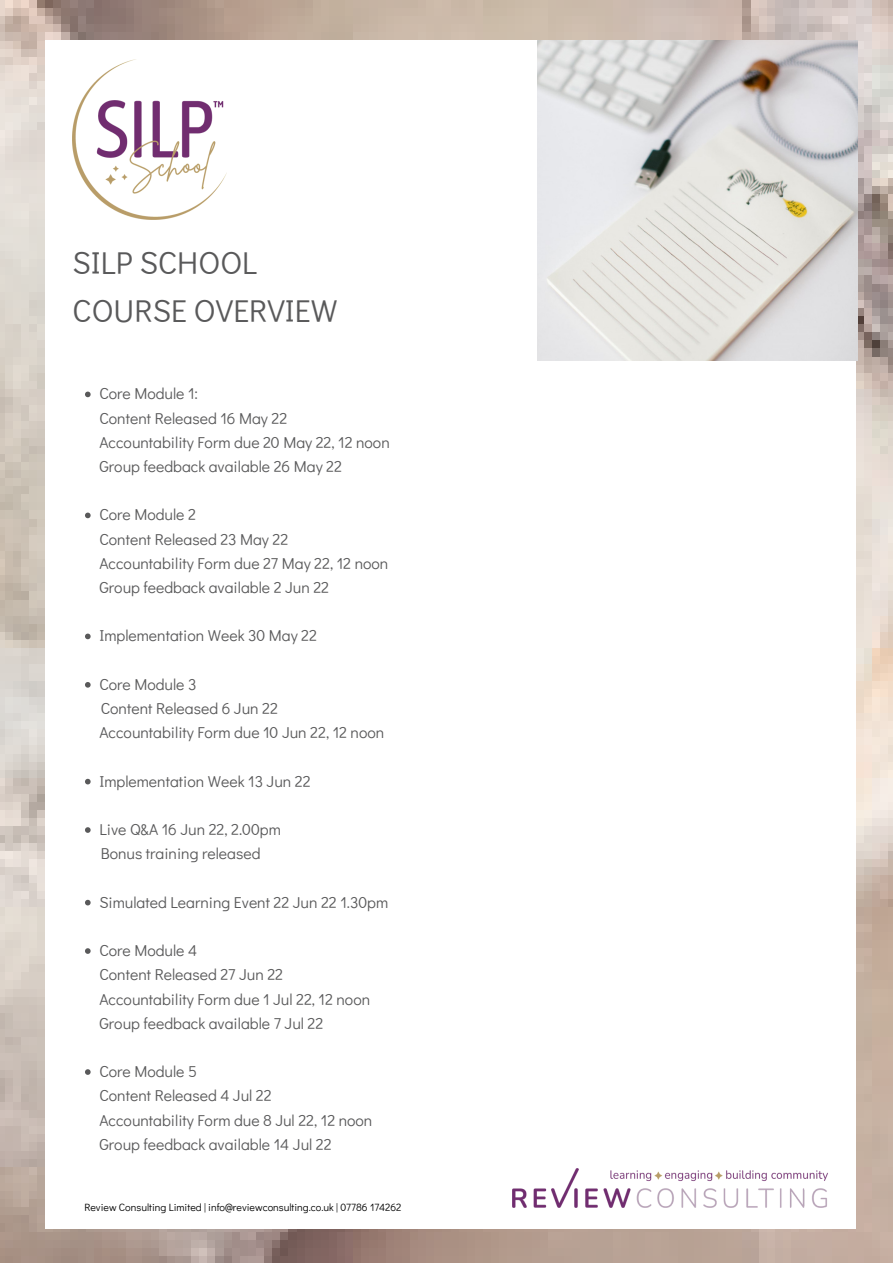
<style>
.page{position:relative;width:893px;height:1263px;background:#fff}
.page>*{position:absolute;margin:0;border:0;box-sizing:border-box;transform-origin:0 0}
.t1{font:31.5px "Didact Gothic";color:#59595a}
.t2{font:15.75px "Didact Gothic";color:#59595a}
.t3{font:10.5px "Didact Gothic";color:#000}
</style>
<div class="page">
<img style="left:0;top:0;width:893px;height:1263px">
<div style="left:45px;top:41px;width:811px;height:1188px;background:#fff"></div>
<svg style="left:85px;top:392px;width:6px;height:5px"></svg>
<svg style="left:85px;top:513px;width:6px;height:5px"></svg>
<svg style="left:85px;top:634px;width:6px;height:5px"></svg>
<svg style="left:85px;top:682px;width:6px;height:6px"></svg>
<svg style="left:85px;top:779px;width:6px;height:5px"></svg>
<svg style="left:85px;top:827px;width:6px;height:6px"></svg>
<svg style="left:85px;top:900px;width:6px;height:5px"></svg>
<svg style="left:85px;top:948px;width:6px;height:6px"></svg>
<svg style="left:85px;top:1069px;width:6px;height:6px"></svg>
<img style="left:537px;top:41px;width:320px;height:319px">
<img style="left:73px;top:59px;width:154px;height:160px">
<img style="left:512px;top:1169px;width:316px;height:38px">
<p class="t1" style="left:73px;top:241px;width:186px">SILP SCHOOL</p>
<p class="t1" style="left:73px;top:289px;width:266px">COURSE OVERVIEW</p>
<p class="t2" style="left:99px;top:383px;width:100px">Core Module 1:</p>
<p class="t2" style="left:99px;top:407px;width:189px">Content Released 16 May 22</p>
<p class="t2" style="left:99px;top:431px;width:292px">Accountability Form due 20 May 22, 12 noon</p>
<p class="t2" style="left:99px;top:456px;width:244px">Group feedback available 26 May 22</p>
<p class="t2" style="left:99px;top:504px;width:98px">Core Module 2</p>
<p class="t2" style="left:99px;top:528px;width:190px">Content Released 23 May 22</p>
<p class="t2" style="left:99px;top:552px;width:290px">Accountability Form due 27 May 22, 12 noon</p>
<p class="t2" style="left:99px;top:577px;width:231px">Group feedback available 2 Jun 22</p>
<p class="t2" style="left:99px;top:625px;width:219px">Implementation Week 30 May 22</p>
<p class="t2" style="left:99px;top:673px;width:99px">Core Module 3</p>
<p class="t2" style="left:101px;top:698px;width:179px">Content Released 6 Jun 22</p>
<p class="t2" style="left:99px;top:722px;width:286px">Accountability Form due 10 Jun 22, 12 noon</p>
<p class="t2" style="left:99px;top:770px;width:213px">Implementation Week 13 Jun 22</p>
<p class="t2" style="left:99px;top:819px;width:183px">Live Q&amp;A 16 Jun 22, 2.00pm</p>
<p class="t2" style="left:101px;top:843px;width:161px">Bonus training released</p>
<p class="t2" style="left:99px;top:891px;width:290px">Simulated Learning Event 22 Jun 22 1.30pm</p>
<p class="t2" style="left:99px;top:939px;width:99px">Core Module 4</p>
<p class="t2" style="left:99px;top:964px;width:185px">Content Released 27 Jun 22</p>
<p class="t2" style="left:99px;top:988px;width:272px">Accountability Form due 1 Jul 22, 12 noon</p>
<p class="t2" style="left:99px;top:1012px;width:225px">Group feedback available 7 Jul 22</p>
<p class="t2" style="left:99px;top:1060px;width:99px">Core Module 5</p>
<p class="t2" style="left:99px;top:1085px;width:174px">Content Released 4 Jul 22</p>
<p class="t2" style="left:99px;top:1109px;width:274px">Accountability Form due 8 Jul 22, 12 noon</p>
<p class="t2" style="left:99px;top:1133px;width:234px">Group feedback available 14 Jul 22</p>
<p class="t3" style="left:84px;top:1200px;width:319px">Review Consulting Limited | info@reviewconsulting.co.uk | 07786 174262</p>
</div>
